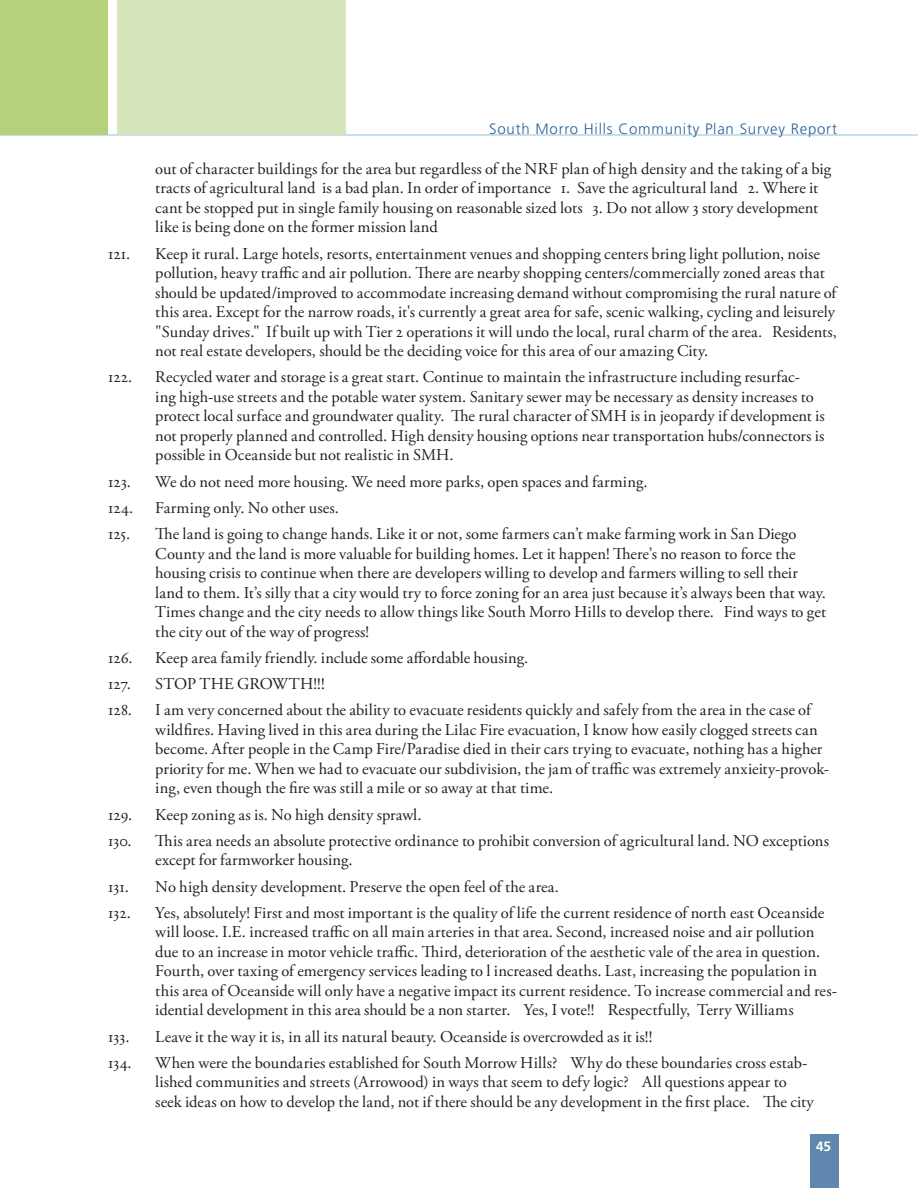
<style>
.page{position:relative;width:918px;height:1188px;background:#fff}
.page>*{position:absolute;margin:0;border:0;box-sizing:border-box;transform-origin:0 0}
.t1{font:16.5px/19.5px "Adobe Garamond Pro";letter-spacing:.005em;color:#231f20}
.t2{font:300 15px "Frutiger LT Std";letter-spacing:.05em;color:#2b6194}
.t3{font:700 13.5px "Frutiger LT Std";color:#fff}
</style>
<div class="page">
<div style="left:810px;top:1134px;width:28px;height:54px;background:#6088ae"></div>
<hr style="left:0;top:135px;width:918px;height:1px;background:#8ec5dc">
<div style="left:0;top:0;width:108px;height:135px;background:#b5d17c"></div>
<div style="left:117px;top:0;width:229px;height:135px;background:#d7e5ba"></div>
<p class="t2" style="left:489px;top:120px;width:349px">South Morro Hills Community Plan Survey Report</p>
<p class="t1" style="left:155px;top:160px;width:677px">out of character buildings for the area but regardless of the NRF plan of high density and the taking of a big tracts of agricultural land is a bad plan. In order of importance 1. Save the agricultural land 2. Where it cant be stopped put in single family housing on reasonable sized lots 3. Do not allow 3 story development like is being done on the former mission land</p>
<p class="t1" style="left:108px;top:244px;width:24px">121.</p>
<p class="t1" style="left:155px;top:244px;width:683px">Keep it rural. Large hotels, resorts, entertainment venues and shopping centers bring light pollution, noise pollution, heavy traffic and air pollution. There are nearby shopping centers/commercially zoned areas that should be updated/improved to accommodate increasing demand without compromising the rural nature of this area. Except for the narrow roads, it's currently a great area for safe, scenic walking, cycling and leisurely "Sunday drives." If built up with Tier 2 operations it will undo the local, rural charm of the area. Residents, not real estate developers, should be the deciding voice for this area of our amazing City.</p>
<p class="t1" style="left:108px;top:368px;width:26px">122.</p>
<p class="t1" style="left:155px;top:368px;width:671px">Recycled water and storage is a great start. Continue to maintain the infrastructure including resurfac-<br>ing high-use streets and the potable water system. Sanitary sewer may be necessary as density increases to protect local surface and groundwater quality. The rural character of SMH is in jeopardy if development is not properly planned and controlled. High density housing options near transportation hubs/connectors is possible in Oceanside but not realistic in SMH.</p>
<p class="t1" style="left:108px;top:472px;width:24px">123.</p>
<p class="t1" style="left:155px;top:472px;width:494px">We do not need more housing. We need more parks, open spaces and farming.</p>
<p class="t1" style="left:108px;top:499px;width:27px">124.</p>
<p class="t1" style="left:155px;top:499px;width:185px">Farming only. No other uses.</p>
<p class="t1" style="left:108px;top:525px;width:24px">125.</p>
<p class="t1" style="left:155px;top:525px;width:672px">The land is going to change hands. Like it or not, some farmers can’t make farming work in San Diego County and the land is more valuable for building homes. Let it happen! There’s no reason to force the housing crisis to continue when there are developers willing to develop and farmers willing to sell their land to them. It’s silly that a city would try to force zoning for an area just because it’s always been that way.<br>Times change and the city needs to allow things like South Morro Hills to develop there. Find ways to get the city out of the way of progress!</p>
<p class="t1" style="left:108px;top:649px;width:26px">126.</p>
<p class="t1" style="left:155px;top:649px;width:374px">Keep area family friendly. include some affordable housing.</p>
<p class="t1" style="left:108px;top:675px;width:24px">127.</p>
<p class="t1" style="left:155px;top:675px;width:171px">STOP THE GROWTH!!!</p>
<p class="t1" style="left:108px;top:701px;width:25px">128.</p>
<p class="t1" style="left:155px;top:701px;width:675px">I am very concerned about the ability to evacuate residents quickly and safely from the area in the case of wildfires. Having lived in this area during the Lilac Fire evacuation, I know how easily clogged streets can become. After people in the Camp Fire/Paradise died in their cars trying to evacuate, nothing has a higher priority for me. When we had to evacuate our subdivision, the jam of traffic was extremely anxieity-provok&shy;ing, even though the fire was still a mile or so away at that time.</p>
<p class="t1" style="left:108px;top:805px;width:26px">129.</p>
<p class="t1" style="left:155px;top:805px;width:268px">Keep zoning as is. No high density sprawl.</p>
<p class="t1" style="left:108px;top:832px;width:25px">130.</p>
<p class="t1" style="left:155px;top:832px;width:675px">This area needs an absolute protective ordinance to prohibit conversion of agricultural land. NO exceptions except for farmworker housing.</p>
<p class="t1" style="left:108px;top:877px;width:22px">131.</p>
<p class="t1" style="left:155px;top:877px;width:405px">No high density development. Preserve the open feel of the area.</p>
<p class="t1" style="left:108px;top:904px;width:24px">132.</p>
<p class="t1" style="left:155px;top:904px;width:683px">Yes, absolutely! First and most important is the quality of life the current residence of north east Oceanside will loose. I.E. increased traffic on all main arteries in that area. Second, increased noise and air pollution due to an increase in motor vehicle traffic. Third, deterioration of the aesthetic vale of the area in question.<br>Fourth, over taxing of emergency services leading to l increased deaths. Last, increasing the population in this area of Oceanside will only have a negative impact its current residence. To increase commercial and res&shy;idential development in this area should be a non starter. Yes, I vote!! Respectfully, Terry Williams</p>
<p class="t1" style="left:108px;top:1027px;width:23px">133.</p>
<p class="t1" style="left:155px;top:1027px;width:499px">Leave it the way it is, in all its natural beauty. Oceanside is overcrowded as it is!!</p>
<p class="t1" style="left:108px;top:1054px;width:25px">134.</p>
<p class="t1" style="left:155px;top:1054px;width:660px">When were the boundaries established for South Morrow Hills? Why do these boundaries cross estab&shy;lished communities and streets (Arrowood) in ways that seem to defy logic? All questions appear to seek ideas on how to develop the land, not if there should be any development in the first place. The city</p>
<p class="t3" style="left:816px;top:1138px;width:17px">45</p>
</div>
